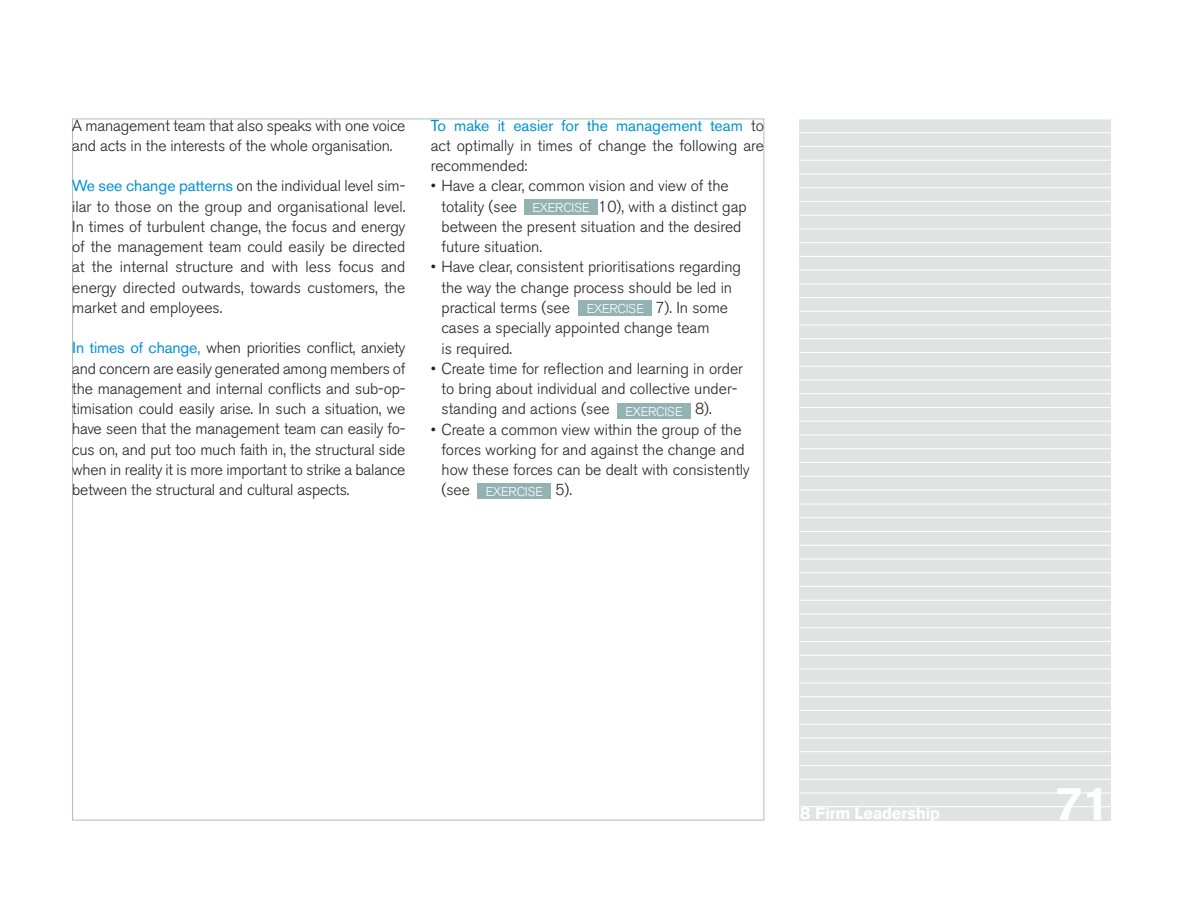
<style>
.page{position:relative;width:1188px;height:918px;background:#fff}
.page>*{position:absolute;margin:0;border:0;box-sizing:border-box;transform-origin:0 0}
.t1{font:700 45px "Volvo Sans Pro";color:#fff}
.t2{font:700 16.5px "Volvo Sans Pro";color:#fff}
.t3{font:300 15.75px/20.2px "Volvo Sans Pro";color:#231f20}
.t4{font:300 12.75px "Volvo Sans Pro";color:#fff}
.s1{font-weight:400;color:#0091d5}
</style>
<div class="page">
<div style="left:799px;top:119px;width:312px;height:701px;background:#dfe3e2"></div>
<hr style="left:799px;top:119px;width:312px;height:1px;background:#fff">
<hr style="left:799px;top:160px;width:312px;height:1px;background:#fff">
<hr style="left:799px;top:174px;width:312px;height:1px;background:#fff">
<hr style="left:799px;top:187px;width:312px;height:1px;background:#fff">
<hr style="left:799px;top:201px;width:312px;height:1px;background:#fff">
<hr style="left:799px;top:215px;width:312px;height:1px;background:#fff">
<hr style="left:799px;top:242px;width:312px;height:1px;background:#fff">
<hr style="left:799px;top:256px;width:312px;height:1px;background:#fff">
<hr style="left:799px;top:270px;width:312px;height:1px;background:#fff">
<hr style="left:799px;top:284px;width:312px;height:1px;background:#fff">
<hr style="left:799px;top:229px;width:312px;height:1px;background:#fff">
<hr style="left:799px;top:132px;width:312px;height:1px;background:#fff">
<hr style="left:799px;top:146px;width:312px;height:1px;background:#fff">
<hr style="left:799px;top:311px;width:312px;height:1px;background:#fff">
<hr style="left:800px;top:490px;width:311px;height:1px;background:#fff">
<hr style="left:799px;top:352px;width:312px;height:1px;background:#fff">
<hr style="left:799px;top:366px;width:312px;height:1px;background:#fff">
<hr style="left:799px;top:380px;width:312px;height:1px;background:#fff">
<hr style="left:799px;top:393px;width:312px;height:1px;background:#fff">
<hr style="left:799px;top:407px;width:312px;height:1px;background:#fff">
<hr style="left:799px;top:435px;width:312px;height:1px;background:#fff">
<hr style="left:800px;top:448px;width:311px;height:1px;background:#fff">
<hr style="left:800px;top:462px;width:311px;height:1px;background:#fff">
<hr style="left:800px;top:476px;width:311px;height:1px;background:#fff">
<hr style="left:799px;top:421px;width:312px;height:1px;background:#fff">
<hr style="left:799px;top:325px;width:312px;height:1px;background:#fff">
<hr style="left:799px;top:338px;width:312px;height:1px;background:#fff">
<hr style="left:800px;top:669px;width:311px;height:1px;background:#fff">
<hr style="left:800px;top:531px;width:311px;height:1px;background:#fff">
<hr style="left:800px;top:545px;width:311px;height:1px;background:#fff">
<hr style="left:800px;top:559px;width:311px;height:1px;background:#fff">
<hr style="left:800px;top:572px;width:311px;height:1px;background:#fff">
<hr style="left:800px;top:586px;width:311px;height:1px;background:#fff">
<hr style="left:800px;top:614px;width:311px;height:1px;background:#fff">
<hr style="left:800px;top:627px;width:311px;height:1px;background:#fff">
<hr style="left:800px;top:641px;width:311px;height:1px;background:#fff">
<hr style="left:800px;top:655px;width:311px;height:1px;background:#fff">
<hr style="left:800px;top:600px;width:311px;height:1px;background:#fff">
<hr style="left:800px;top:504px;width:311px;height:1px;background:#fff">
<hr style="left:800px;top:517px;width:311px;height:1px;background:#fff">
<hr style="left:800px;top:710px;width:311px;height:1px;background:#fff">
<hr style="left:800px;top:724px;width:311px;height:1px;background:#fff">
<hr style="left:800px;top:738px;width:311px;height:1px;background:#fff">
<hr style="left:800px;top:751px;width:311px;height:1px;background:#fff">
<hr style="left:800px;top:765px;width:311px;height:1px;background:#fff">
<hr style="left:800px;top:793px;width:311px;height:1px;background:#fff">
<hr style="left:800px;top:806px;width:311px;height:1px;background:#fff">
<hr style="left:800px;top:779px;width:311px;height:1px;background:#fff">
<hr style="left:800px;top:683px;width:311px;height:1px;background:#fff">
<hr style="left:800px;top:696px;width:311px;height:1px;background:#fff">
<hr style="left:799px;top:297px;width:312px;height:1px;background:#fff">
<div style="left:578px;top:301px;width:74px;height:15px;background:#93b2b4"></div>
<div style="left:524px;top:200px;width:74px;height:15px;background:#93b2b4"></div>
<div style="left:617px;top:403px;width:73px;height:16px;background:#93b2b4"></div>
<div style="left:477px;top:483px;width:74px;height:16px;background:#93b2b4"></div>
<p class="t3" style="left:72px;top:115px;width:335px">A management team that also speaks with one voice and acts in the interests of the whole organisation.</p>
<p class="t3" style="left:72px;top:176px;width:335px;text-align:justify"><span class="s1">We see change patterns</span> on the individual level sim&shy;ilar to those on the group and organisational level.<br>In times of turbulent change, the focus and energy of the management team could easily be directed at the internal structure and with less focus and energy directed outwards, towards customers, the market and employees.</p>
<p class="t3" style="left:72px;top:338px;width:335px;text-align:justify"><span class="s1">In times of change,</span> when priorities conflict, anxiety and concern are easily generated among members of the management and internal conflicts and sub-op&shy;timisation could easily arise. In such a situation, we have seen that the management team can easily fo&shy;cus on, and put too much faith in, the structural side when in reality it is more important to strike a balance between the structural and cultural aspects.</p>
<p class="t3" style="left:431px;top:115px;width:335px;text-align:justify"><span class="s1">To make it easier for the management team</span> to act optimally in times of change the following are recommended:</p>
<p class="t3" style="left:441px;top:176px;width:289px;text-indent:-11px">• Have a clear, common vision and view of the totality (see</p>
<p class="t3" style="left:441px;top:196px;width:307px;text-indent:157px">10), with a distinct gap between the present situation and the desired future situation.</p>
<p class="t3" style="left:441px;top:257px;width:301px;text-indent:-11px">• Have clear, consistent prioritisations regarding the way the change process should be led in practical terms (see</p>
<p class="t4" style="left:533px;top:201px;width:59px">EXERCISE</p>
<p class="t3" style="left:441px;top:298px;width:288px;text-indent:214px">7). In some cases a specially appointed change team<br>is required.</p>
<p class="t3" style="left:441px;top:358px;width:303px;text-indent:-11px">• Create time for reflection and learning in order to bring about individual and collective under&shy;standing and actions (see</p>
<p class="t4" style="left:587px;top:302px;width:59px">EXERCISE</p>
<p class="t3" style="left:695px;top:399px;width:18px">8).</p>
<p class="t3" style="left:441px;top:419px;width:310px;text-indent:-11px">• Create a common view within the group of the forces working for and against the change and how these forces can be dealt with consistently (see</p>
<p class="t4" style="left:625px;top:404px;width:59px">EXERCISE</p>
<p class="t3" style="left:555px;top:480px;width:18px">5).</p>
<p class="t4" style="left:486px;top:484px;width:59px">EXERCISE</p>
<p class="t2" style="left:800px;top:803px;width:142px">8 Firm Leadership</p>
<h1 class="t1" style="left:1056px;top:778px;width:54px">71</h1>
</div>
